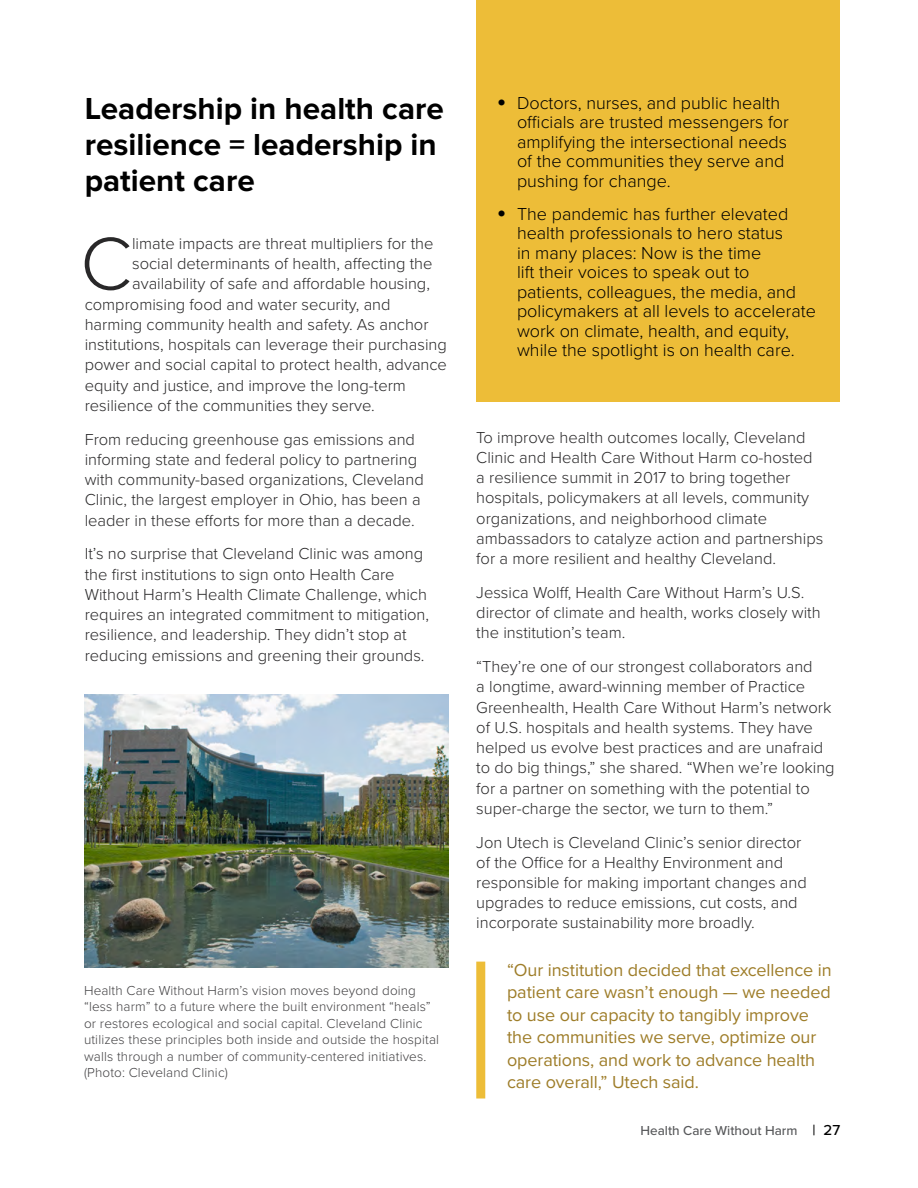
<style>
.page{position:relative;width:918px;height:1188px;background:#fff}
.page>*{position:absolute;margin:0;border:0;box-sizing:border-box;transform-origin:0 0}
.t1{font:300 77.25px "Proxima Nova";color:#292829}
.t2{font:700 31.5px/36px "Proxima Nova";color:#000}
.t3{font:300 18px/19.5px "Proxima Nova";color:#000}
.t4{font:18px/22.5px "Proxima Nova";letter-spacing:-.005em;color:#9e7d29}
.t5{font:300 16.5px/20.2px "Proxima Nova";color:#292829}
.t6{font:300 13.5px/16.5px "Proxima Nova";letter-spacing:.01em;color:#414042}
.t7{font:500 13.5px "Proxima Nova";color:#58595b}
.s1{font-weight:500;font-size:27px}
.s2{font-size:15px;color:#000}
</style>
<div class="page">
<div style="left:476px;top:962px;width:9px;height:137px;background:#edbd38"></div>
<img style="left:84px;top:695px;width:364px;height:272px">
<div style="left:476px;top:0;width:364px;height:402px;background:#edbd38"></div>
<h2 class="t2" style="left:85px;top:91px;width:361px">Leadership in health care resilience = leadership in patient care</h2>
<h1 class="t1" style="left:80px;top:218px;width:53px">C</h1>
<p class="t5" style="left:132px;top:234px;width:303px">limate impacts are threat multipliers for the</p>
<p class="t5" style="left:132px;top:254px;width:302px">social determinants of health, affecting the</p>
<p class="t5" style="left:132px;top:274px;width:299px">availability of safe and affordable housing,</p>
<p class="t5" style="left:85px;top:294px;width:307px">compromising food and water security, and</p>
<p class="t5" style="left:85px;top:315px;width:345px">harming community health and safety. As anchor</p>
<p class="t5" style="left:85px;top:335px;width:364px">institutions, hospitals can leverage their purchasing</p>
<p class="t5" style="left:85px;top:355px;width:364px">power and social capital to protect health, advance</p>
<p class="t5" style="left:85px;top:375px;width:323px">equity and justice, and improve the long-term</p>
<p class="t5" style="left:85px;top:396px;width:292px">resilience of the communities they serve.</p>
<p class="t5" style="left:85px;top:429px;width:341px">From reducing greenhouse gas emissions and informing state and federal policy to partnering with community-based organizations, Cleveland Clinic, the largest employer in Ohio, has been a leader in these efforts for more than a decade.</p>
<p class="t5" style="left:85px;top:544px;width:346px">It’s no surprise that Cleveland Clinic was among the first institutions to sign onto Health Care Without Harm’s Health Climate Challenge, which requires an integrated commitment to mitigation, resilience, and leadership. They didn’t stop at reducing emissions and greening their grounds.</p>
<p class="t6" style="left:84px;top:982px;width:357px">Health Care Without Harm’s vision moves beyond doing “less harm” to a future where the built environment “heals” or restores ecological and social capital. Cleveland Clinic utilizes these principles both inside and outside the hospital walls through a number of community-centered initiatives. (Photo: Cleveland Clinic)</p>
<p class="t3" style="left:517px;top:93px;width:273px;text-indent:-20px"><span class="s1">•</span> Doctors, nurses, and public health officials are trusted messengers for amplifying the intersectional needs of the communities they serve and pushing for change.</p>
<p class="t3" style="left:517px;top:204px;width:300px;text-indent:-20px"><span class="s1">•</span> The pandemic has further elevated health professionals to hero status<br>in many places: Now is the time<br>lift their voices to speak out to patients, colleagues, the media, and policymakers at all levels to accelerate work on climate, health, and equity, while the spotlight is on health care.</p>
<p class="t5" style="left:476px;top:427px;width:349px">To improve health outcomes locally, Cleveland Clinic and Health Care Without Harm co-hosted a resilience summit in 2017 to bring together hospitals, policymakers at all levels, community organizations, and neighborhood climate ambassadors to catalyze action and partnerships for a more resilient and healthy Cleveland.</p>
<p class="t5" style="left:476px;top:582px;width:346px">Jessica Wolff, Health Care Without Harm’s U.S. director of climate and health, works closely with the institution’s team.</p>
<p class="t5" style="left:476px;top:657px;width:360px">“They’re one of our strongest collaborators and<br>a longtime, award-winning member of Practice Greenhealth, Health Care Without Harm’s network of U.S. hospitals and health systems. They have helped us evolve best practices and are unafraid to do big things,” she shared. “When we’re looking for a partner on something with the potential to super-charge the sector, we turn to them.”</p>
<p class="t5" style="left:476px;top:832px;width:332px">Jon Utech is Cleveland Clinic’s senior director of the Office for a Healthy Environment and responsible for making important changes and upgrades to reduce emissions, cut costs, and incorporate sustainability more broadly.</p>
<p class="t4" style="left:507px;top:959px;width:326px">“Our institution decided that excellence in patient care wasn’t enough — we needed to use our capacity to tangibly improve the communities we serve, optimize our operations, and work to advance health care overall,” Utech said.</p>
<p class="t7" style="left:641px;top:1123px;width:201px">Health Care Without Harm <span class="s2">| 27</span></p>
</div>
